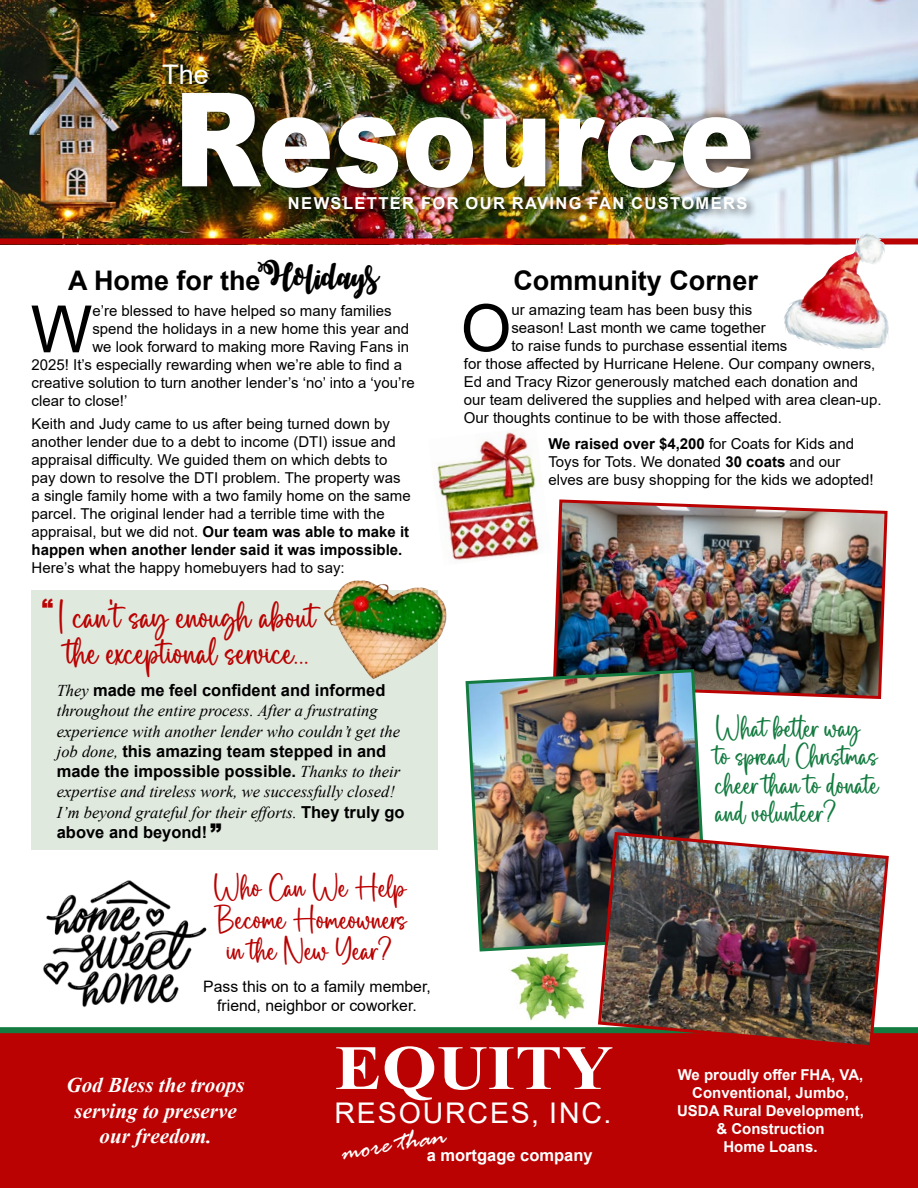
<style>
.page{position:relative;width:918px;height:1188px;background:#fff}
.page>*{position:absolute;margin:0;border:0;box-sizing:border-box;transform-origin:0 0}
.t1{font:900 130.5px "Arial";color:#fff;scale:.86 1}
.t2{font:65.25px "Arial";color:#000}
.t3{font:700 63px "Times New Roman";color:#fff;scale:1.12 1}
.t4{font:italic 30px "Rage";color:#fff}
.t5{font:28.5px/36px "The Cottage";color:#ba0202}
.t6{font:28.5px "Arial";letter-spacing:.065em;color:#fff}
.t7{font:700 27px "Arial";color:#000}
.t8{font:27px "October Twilight";color:#000}
.t9{font:27px "Arial";color:#fff}
.t10{font:24px/31.5px "The Cottage";color:#ba0202;text-align:center}
.t11{font:22.5px/28.5px "The Cottage";color:#137b40}
.t12{font:900 22.5px "Arial";color:#000}
.t13{font:900 22.5px "Arial";color:#ba0202}
.t14{font:italic 700 21px/25.2px "Times New Roman";color:#fff;text-align:center}
.t15{font:italic 16.5px/20.2px "Times New Roman";color:#000}
.t16{font:700 16.5px/20.2px "Arial";color:#000}
.t17{font:700 16.5px "Arial";letter-spacing:.085em;color:#fff}
.t18{font:700 16.5px "Arial";color:#fff}
.t19{font:15.75px/18.9px "Arial";color:#000;text-align:center}
.t20{font:15px/18px "Arial";color:#000}
.t21{font:700 15px/18px "Arial";color:#fff;text-align:center}
.s1{font-weight:700}
.s2{font-family:"Times New Roman";font-weight:400;font-style:italic}
.s3{font-family:"Arial";font-weight:700;font-style:normal}
</style>
<div class="page">
<img style="left:510px;top:953px;width:75px;height:68px">
<div style="left:32px;top:591px;width:406px;height:259px;background:#e0e9de"></div>
<div style="left:0;top:1032px;width:918px;height:156px;background:#ba0202"></div>
<img style="left:0;top:0;width:918px;height:238px">
<div style="left:0;top:238px;width:918px;height:6px;background:#ba0202"></div>
<div style="left:0;top:1027px;width:918px;height:6px;background:#137b40"></div>
<div style="left:179px;top:91px;width:583px;height:108px;background:#000;opacity:.5"></div>
<div style="left:287px;top:195px;width:472px;height:25px;background:#000;opacity:.5"></div>
<div style="left:161px;top:63px;width:58px;height:33px;background:#000;opacity:.5"></div>
<img style="left:43px;top:880px;width:164px;height:128px">
<img style="left:323px;top:580px;width:124px;height:99px">
<img style="left:437px;top:429px;width:103px;height:131px">
<img style="left:784px;top:232px;width:106px;height:119px">
<img style="left:553px;top:499px;width:335px;height:200px">
<img style="left:465px;top:668px;width:245px;height:284px">
<img style="left:596px;top:830px;width:294px;height:216px">
<h3 class="t9" style="left:162px;top:56px;width:48px">The</h3>
<h1 class="t1" style="left:174px;top:45px;width:676px">Resource</h1>
<p class="t17" style="left:288px;top:192px;width:461px">NEWSLETTER FOR OUR RAVING FAN CUSTOMERS</p>
<h3 class="t8" style="left:257px;top:260px;width:123px">Holidays</h3>
<h3 class="t7" style="left:513px;top:262px;width:246px">Community Corner</h3>
<h2 class="t2" style="left:461px;top:283px;width:52px">O</h2>
<p class="t20" style="left:511px;top:301px;width:242px">ur amazing team has been busy this</p>
<h3 class="t7" style="left:68px;top:262px;width:194px">A Home for the</h3>
<h2 class="t2" style="left:31px;top:284px;width:63px">W</h2>
<p class="t20" style="left:92px;top:302px;width:301px">e’re blessed to have helped so many families</p>
<p class="t20" style="left:511px;top:319px;width:256px">season! Last month we came together</p>
<p class="t20" style="left:511px;top:337px;width:277px">to raise funds to purchase essential items</p>
<p class="t20" style="left:464px;top:355px;width:413px">for those affected by Hurricane Helene. Our company owners,</p>
<p class="t20" style="left:464px;top:373px;width:396px">Ed and Tracy Rizor generously matched each donation and</p>
<p class="t20" style="left:464px;top:391px;width:419px">our team delivered the supplies and helped with area clean-up.</p>
<p class="t20" style="left:464px;top:409px;width:320px">Our thoughts continue to be with those affected.</p>
<p class="t20" style="left:548px;top:435px;width:327px"><span class="s1">We raised over $4,200</span> for Coats for Kids and<br>Toys for Tots. We donated <span class="s1">30 coats</span> and our elves are busy shopping for the kids we adopted!</p>
<p class="t20" style="left:92px;top:320px;width:318px">spend the holidays in a new home this year and</p>
<p class="t20" style="left:92px;top:338px;width:318px">we look forward to making more Raving Fans in</p>
<p class="t20" style="left:32px;top:356px;width:372px">2025! It’s especially rewarding when we’re able to find a</p>
<p class="t20" style="left:32px;top:374px;width:385px">creative solution to turn another lender’s ‘no’ into a ‘you’re</p>
<p class="t20" style="left:32px;top:392px;width:97px">clear to close!’</p>
<p class="t20" style="left:32px;top:415px;width:381px">Keith and Judy came to us after being turned down by another lender due to a debt to income (DTI) issue and appraisal difficulty. We guided them on which debts to pay down to resolve the DTI problem. The property was a single family home with a two family home on the same parcel. The original lender had a terrible time with the appraisal, but we did not. <span class="s1">Our team was able to make it happen when another lender said it was impossible.</span></p>
<p class="t20" style="left:32px;top:559px;width:315px">Here’s what the happy homebuyers had to say:</p>
<h3 class="t13" style="left:42px;top:590px;width:13px">“</h3>
<h3 class="t5" style="left:58px;top:602px;width:258px">I can't say enough about the exceptional service...</h3>
<p class="t16" style="left:57px;top:680px;width:330px"><span class="s2">They</span> made me feel confident and informed</p>
<p class="t15" style="left:57px;top:700px;width:345px">throughout the entire process. After a frustrating experience with another lender who couldn’t get the</p>
<p class="t16" style="left:57px;top:741px;width:345px"><span class="s2">job done,</span> this amazing team stepped in and made the impossible possible. <span class="s2">Thanks to their</span></p>
<p class="t15" style="left:57px;top:781px;width:349px">expertise and tireless work, we successfully closed!<br>I’m beyond grateful for their efforts. <span class="s3">They truly go</span></p>
<p class="t16" style="left:57px;top:822px;width:152px">above and beyond!</p>
<h3 class="t12" style="left:210px;top:815px;width:13px">”</h3>
<h3 class="t10" style="left:213px;top:874px;width:195px">Who Can We Help<br>Become Homeowners in the New Year?</h3>
<p class="t19" style="left:203px;top:977px;width:229px">Pass this on to a family member, friend, neighbor or coworker.</p>
<h3 class="t11" style="left:715px;top:716px;width:165px">What better way to spread Christmas cheer than to donate and volunteer?</h3>
<h3 class="t3" style="left:335px;top:1022px;width:250px">EQUITY</h3>
<h3 class="t6" style="left:335px;top:1094px;width:278px">RESOURCES, INC.</h3>
<p class="t18" style="left:427px;top:1144px;width:167px">a mortgage company</p>
<h3 class="t14" style="left:67px;top:1072px;width:179px">God Bless the troops serving to preserve our freedom.</h3>
<p class="t21" style="left:677px;top:1066px;width:188px">We proudly offer FHA, VA,<br>Conventional, Jumbo,<br>USDA Rural Development, &amp; Construction<br>Home Loans.</p>
<h3 class="t4" style="left:339px;top:1136px;width:108px;rotate:-10deg">more than</h3>
</div>
